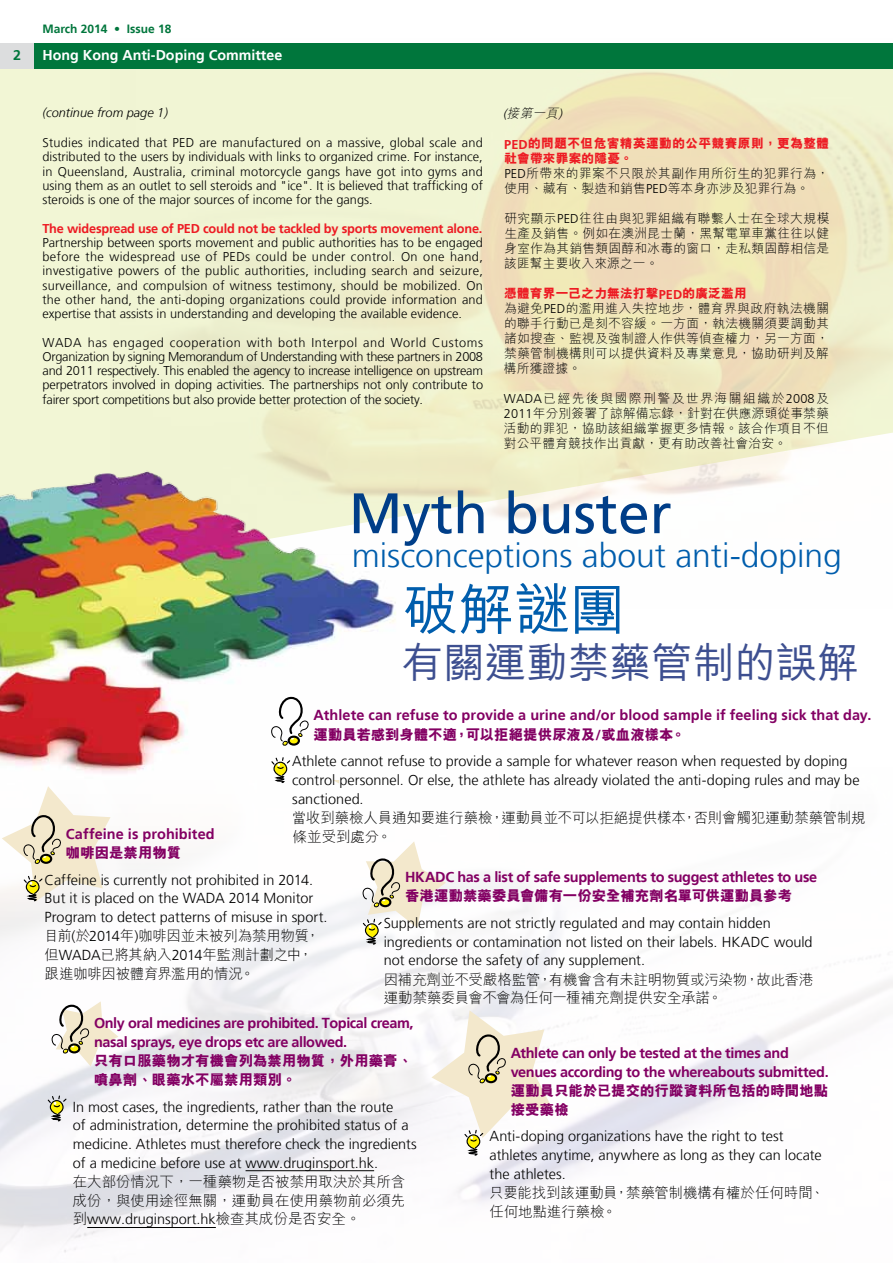
<style>
.page{position:relative;width:893px;height:1263px;background:#fff}
.page>*{position:absolute;margin:0;border:0;box-sizing:border-box;transform-origin:0 0}
.t1{font:57px "Frutiger LT";color:#003e88}
.t2{font:500 55.5px "M Hei HK";color:#005dac}
.t3{font:500 41.55px "M Hei HK";color:#3d4f90}
.t4{font:300 33.6px "Frutiger LT";color:#005dac}
.t5{font:300 14.4px/18.8px "Frutiger LT";color:#000}
.t6{font:300 14.4px/18.8px "M Hei HK";letter-spacing:-.01em;color:#000}
.t7{font:700 14.4px/18.8px "Frutiger LT";letter-spacing:-.025em;color:#830063}
.t8{font:800 14.4px/18.8px "M Hei HK";color:#830063}
.t9{font:700 14.4px "Frutiger LT";letter-spacing:.005em;color:#830063}
.t10{font:700 14.25px "Frutiger LT";color:#fff}
.t11{font:700 14.25px "Frutiger LT";color:#00763c}
.t12{font:300 12.75px/14.2px "Frutiger LT";color:#000;text-align:justify}
.t13{font:300 12.75px/15px "M Hei HK";letter-spacing:.02em;color:#000}
.t14{font:700 12.75px "Frutiger LT";letter-spacing:-.015em;color:#ed1b23}
.t15{font:italic 300 12.75px "Frutiger LT";color:#000}
.t16{font:italic 300 12.75px "M Hei HK";color:#000}
.t17{font:700 12px "Frutiger LT";color:#00763c}
.s1{font-family:"Frutiger LT"}
.s2{font-family:"Frutiger LT";font-weight:700;color:#ed1b23}
.s3{font-weight:800;color:#ed1b23}
.s4{font-family:"Frutiger LT";font-weight:700}
.s5{font-family:"M Hei HK"}
</style>
<div class="page">
<div style="left:0;top:68px;width:111px;height:391px;background:#f2f6d5"></div>
<img style="left:111px;top:68px;width:782px;height:451px">
<img style="left:0;top:459px;width:400px;height:320px">
<div style="left:0;top:43px;width:893px;height:25px;background:#00763c"></div>
<div style="left:0;top:43px;width:34px;height:25px;background:#dcddde"></div>
<hr style="left:246px;top:1170px;width:128px;height:1px;background:#000">
<hr style="left:87px;top:1227px;width:129px;height:1px;background:#000">
<svg style="left:47px;top:1095px;width:21px;height:27px"></svg>
<svg style="left:237px;top:645px;width:135px;height:139px"></svg>
<svg style="left:2px;top:786px;width:109px;height:116px"></svg>
<svg style="left:361px;top:841px;width:85px;height:104px"></svg>
<svg style="left:51px;top:1001px;width:67px;height:65px"></svg>
<svg style="left:431px;top:1010px;width:121px;height:146px"></svg>
<p class="t17" style="left:42px;top:22px;width:131px">March 2014 • Issue 18</p>
<p class="t11" style="left:13px;top:46px;width:9px">2</p>
<p class="t10" style="left:42px;top:47px;width:241px">Hong Kong Anti-Doping Committee</p>
<p class="t15" style="left:43px;top:105px;width:127px">(continue from page 1)</p>
<p class="t12" style="left:42px;top:136px;width:442px">Studies indicated that PED are manufactured on a massive, global scale and distributed to the users by individuals with links to organized crime. For instance, in Queensland, Australia, criminal motorcycle gangs have got into gyms and using them as an outlet to sell steroids and "ice". It is believed that trafficking of steroids is one of the major sources of income for the gangs.</p>
<p class="t14" style="left:42px;top:221px;width:441px">The widespread use of PED could not be tackled by sports movement alone.</p>
<p class="t12" style="left:42px;top:236px;width:442px">Partnership between sports movement and public authorities has to be engaged before the widespread use of PEDs could be under control. On one hand, investigative powers of the public authorities, including search and seizure, surveillance, and compulsion of witness testimony, should be mobilized. On the other hand, the anti-doping organizations could provide information and expertise that assists in understanding and developing the available evidence.</p>
<p class="t12" style="left:43px;top:335px;width:442px">WADA has engaged cooperation with both Interpol and World Customs Organization by signing Memorandum of Understanding with these partners in 2008 and 2011 respectively. This enabled the agency to increase intelligence on upstream perpetrators involved in doping activities. The partnerships not only contribute to fairer sport competitions but also provide better protection of the society.</p>
<p class="t16" style="left:503px;top:106px;width:63px"><span class="s1">(</span>接第一頁<span class="s1">)</span></p>
<p class="t13" style="left:504px;top:136px;width:327px"><span class="s2">PED</span><span class="s3">的問題不但危害精英運動的公平競賽原則，更為整體社會帶來罪案的隱憂。<br></span><span class="s1">PED</span>所帶來的罪案不只限於其副作用所衍生的犯罪行為，使用、藏有、製造和銷售<span class="s1">PED</span>等本身亦涉及犯罪行為。</p>
<p class="t13" style="left:504px;top:211px;width:327px;text-align:justify">研究顯示<span class="s1">PED</span>往往由與犯罪組織有聯繫人士在全球大規模生產及銷售。例如在澳洲昆士蘭，黑幫電單車黨往往以健身室作為其銷售類固醇和冰毒的窗口，走私類固醇相信是該匪幫主要收入來源之一。</p>
<p class="t13" style="left:504px;top:286px;width:327px"><span class="s3">憑體育界一己之力無法打擊</span><span class="s2">PED</span><span class="s3">的廣泛濫用<br></span>為避免<span class="s1">PED</span>的濫用進入失控地步，體育界與政府執法機關的聯手行動已是刻不容緩。一方面，執法機關須要調動其諸如搜查、監視及強制證人作供等偵查權力，另一方面，禁藥管制機構則可以提供資料及專業意見，協助研判及解構所獲證據。</p>
<p class="t13" style="left:504px;top:391px;width:327px;text-align:justify"><span class="s1">WADA</span>已經先後與國際刑警及世界海關組織於<span class="s1">2008</span>及<span class="s1">2011</span>年分別簽署了諒解備忘錄，針對在供應源頭從事禁藥活動的罪犯，協助該組織掌握更多情報。該合作項目不但對公平體育競技作出貢獻，更有助改善社會治安。</p>
<h1 class="t1" style="left:349px;top:480px;width:325px">Myth buster</h1>
<h3 class="t4" style="left:352px;top:537px;width:492px">misconceptions about anti-doping</h3>
<h2 class="t2" style="left:403px;top:569px;width:223px">破解謎團</h2>
<h3 class="t3" style="left:402px;top:633px;width:459px">有關運動禁藥管制的誤解</h3>
<p class="t9" style="left:314px;top:707px;width:559px">Athlete can refuse to provide a urine and/or blood sample if feeling sick that day.</p>
<p class="t8" style="left:314px;top:725px;width:373px">運動員若感到身體不適，可以拒絕提供尿液及<span class="s4">/</span>或血液樣本。</p>
<p class="t5" style="left:292px;top:752px;width:569px">Athlete cannot refuse to provide a sample for whatever reason when requested by doping control personnel. Or else, the athlete has already violated the anti-doping rules and may be sanctioned.</p>
<p class="t6" style="left:292px;top:808px;width:575px">當收到藥檢人員通知要進行藥檢，運動員並不可以拒絕提供樣本，否則會觸犯運動禁藥管制規</p>
<p class="t9" style="left:66px;top:825px;width:150px">Caffeine is prohibited</p>
<p class="t6" style="left:292px;top:827px;width:101px">條並受到處分。</p>
<p class="t8" style="left:66px;top:843px;width:117px">咖啡因是禁用物質</p>
<p class="t5" style="left:45px;top:870px;width:284px">Caffeine is currently not prohibited in 2014.<br>But it is placed on the WADA 2014 Monitor<br>Program to detect patterns of misuse in sport.</p>
<p class="t6" style="left:45px;top:926px;width:277px">目前<span class="s1">(</span>於<span class="s1">2014</span>年<span class="s1">)</span>咖啡因並未被列為禁用物質，但<span class="s1">WADA</span>已將其納入<span class="s1">2014</span>年監測計劃之中，跟進咖啡因被體育界濫用的情況。</p>
<p class="t7" style="left:405px;top:868px;width:414px">HKADC has a list of safe supplements to suggest athletes to use</p>
<p class="t8" style="left:405px;top:886px;width:389px">香港運動禁藥委員會備有一份安全補充劑名單可供運動員參考</p>
<p class="t5" style="left:384px;top:914px;width:430px">Supplements are not strictly regulated and may contain hidden ingredients or contamination not listed on their labels. HKADC would not endorse the safety of any supplement.</p>
<p class="t6" style="left:384px;top:970px;width:431px">因補充劑並不受嚴格監管，有機會含有未註明物質或污染物，故此香港運動禁藥委員會不會為任何一種補充劑提供安全承諾。</p>
<p class="t7" style="left:94px;top:1014px;width:321px">Only oral medicines are prohibited. Topical cream, nasal sprays, eye drops etc are allowed.</p>
<p class="t8" style="left:94px;top:1051px;width:320px">只有口服藥物才有機會列為禁用物質，外用藥膏、噴鼻劑、眼藥水不屬禁用類別。</p>
<p class="t5" style="left:73px;top:1097px;width:345px">In most cases, the ingredients, rather than the route<br>of administration, determine the prohibited status of a medicine. Athletes must therefore check the ingredients of a medicine before use at www.druginsport.hk.</p>
<p class="t6" style="left:73px;top:1172px;width:334px">在大部份情況下，一種藥物是否被禁用取決於其所含成份，與使用途徑無關，運動員在使用藥物前必須先</p>
<p class="t5" style="left:73px;top:1210px;width:289px"><span class="s5">到</span>www.druginsport.hk<span class="s5">檢查其成份是否安全。</span></p>
<p class="t7" style="left:511px;top:1044px;width:319px">Athlete can only be tested at the times and venues according to the whereabouts submitted.</p>
<p class="t8" style="left:511px;top:1081px;width:319px">運動員只能於已提交的行蹤資料所包括的時間地點接受藥檢</p>
<p class="t5" style="left:490px;top:1127px;width:334px">Anti-doping organizations have the right to test athletes anytime, anywhere as long as they can locate the athletes.</p>
<p class="t6" style="left:490px;top:1183px;width:336px">只要能找到該運動員，禁藥管制機構有權於任何時間、任何地點進行藥檢。</p>
</div>
